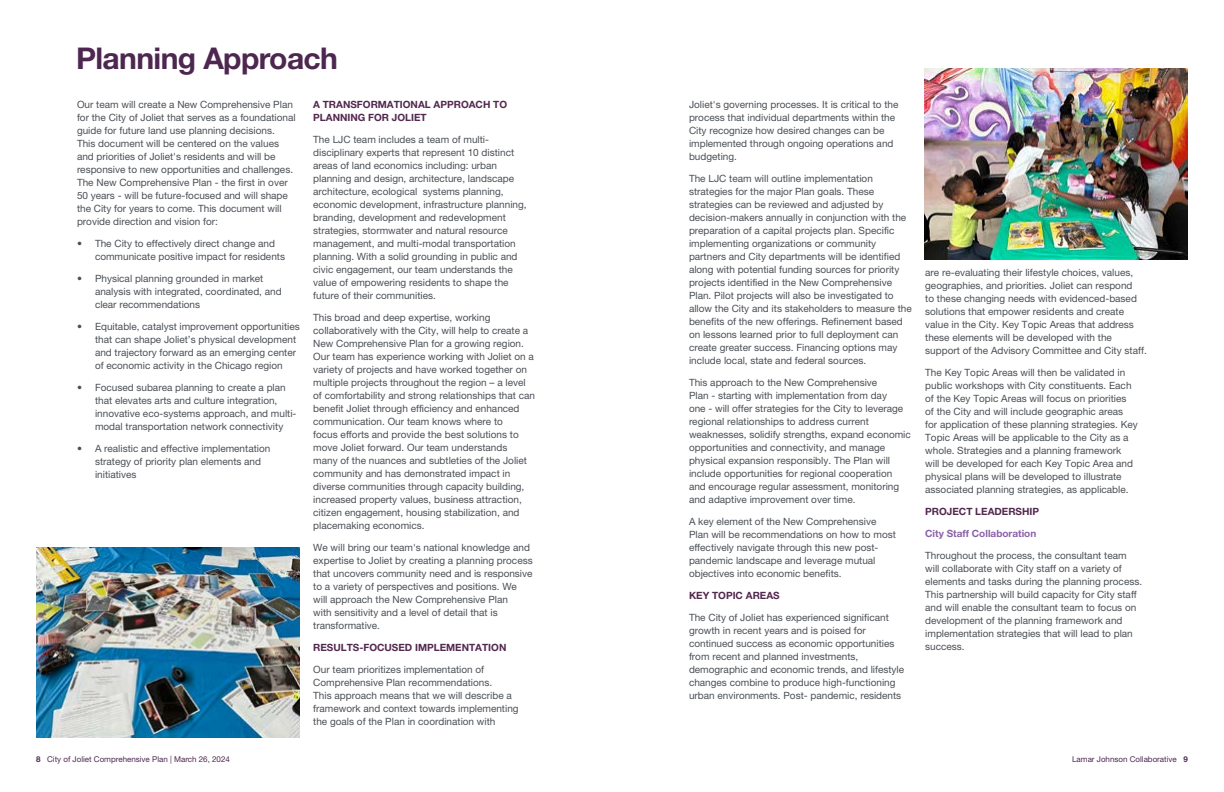
<style>
.page{position:relative;width:1224px;height:792px;background:#fff}
.page>*{position:absolute;margin:0;border:0;box-sizing:border-box;transform-origin:0 0}
.t1{font:700 30px "Helvetica Neue LT Pro";letter-spacing:-.02em;color:#4e2751}
.t2{font:10px/13px "Helvetica Neue LT Pro";color:#4a4f55}
.t3{font:700 10px/13px "Helvetica Neue LT Pro";color:#53284f}
.t4{font:700 10px "Helvetica Neue LT Pro";color:#8b62a9}
.t5{font:8px "Helvetica Neue LT Pro";color:#4e2751}
.s1{font-weight:700}
</style>
<div class="page">
<img style="left:36px;top:547px;width:264px;height:191px">
<img style="left:924px;top:69px;width:264px;height:190px">
<h1 class="t1" style="left:76px;top:39px;width:264px">Planning Approach</h1>
<p class="t2" style="left:77px;top:98px;width:220px">Our team will create a New Comprehensive Plan for the City of Joliet that serves as a foundational guide for future land use planning decisions.<br>This document will be centered on the values and priorities of Joliet's residents and will be responsive to new opportunities and challenges.<br>The New Comprehensive Plan - the first in over 50 years - will be future-focused and will shape the City for years to come. This document will provide direction and vision for:</p>
<p class="t2" style="left:95px;top:237px;width:192px;text-indent:-18px">• The City to effectively direct change and communicate positive impact for residents</p>
<p class="t2" style="left:95px;top:272px;width:188px;text-indent:-18px">• Physical planning grounded in market analysis with integrated, coordinated, and clear recommendations</p>
<p class="t2" style="left:95px;top:320px;width:206px;text-indent:-18px">• Equitable, catalyst improvement opportunities that can shape Joliet’s physical development and trajectory forward as an emerging center of economic activity in the Chicago region</p>
<p class="t2" style="left:95px;top:381px;width:203px;text-indent:-18px">• Focused subarea planning to create a plan that elevates arts and culture integration, innovative eco-systems approach, and multi&shy;modal transportation network connectivity</p>
<p class="t2" style="left:95px;top:442px;width:177px;text-indent:-18px">• A realistic and effective implementation strategy of priority plan elements and initiatives</p>
<p class="t3" style="left:313px;top:98px;width:195px">A TRANSFORMATIONAL APPROACH TO<br>PLANNING FOR JOLIET</p>
<p class="t2" style="left:313px;top:133px;width:215px">The LJC team includes a team of multi&shy;disciplinary experts that represent 10 distinct areas of land economics including: urban planning and design, architecture, landscape architecture, ecological systems planning, economic development, infrastructure planning, branding, development and redevelopment strategies, stormwater and natural resource management, and multi-modal transportation planning. With a solid grounding in public and civic engagement, our team understands the value of empowering residents to shape the future of their communities.</p>
<p class="t2" style="left:313px;top:311px;width:223px">This broad and deep expertise, working collaboratively with the City, will help to create a New Comprehensive Plan for a growing region.<br>Our team has experience working with Joliet on a variety of projects and have worked together on multiple projects throughout the region – a level of comfortability and strong relationships that can benefit Joliet through efficiency and enhanced communication. Our team knows where to<br>focus efforts and provide the best solutions to move Joliet forward. Our team understands<br>many of the nuances and subtleties of the Joliet community and has demonstrated impact in diverse communities through capacity building, increased property values, business attraction, citizen engagement, housing stabilization, and placemaking economics.</p>
<p class="t2" style="left:313px;top:541px;width:221px">We will bring our team's national knowledge and expertise to Joliet by creating a planning process that uncovers community need and is responsive to a variety of perspectives and positions. We will approach the New Comprehensive Plan<br>with sensitivity and a level of detail that is transformative.</p>
<p class="t3" style="left:313px;top:641px;width:195px">RESULTS-FOCUSED IMPLEMENTATION</p>
<p class="t2" style="left:313px;top:663px;width:207px">Our team prioritizes implementation of Comprehensive Plan recommendations.<br>This approach means that we will describe a framework and context towards implementing the goals of the Plan in coordination with</p>
<p class="t2" style="left:689px;top:98px;width:211px">Joliet's governing processes. It is critical to the process that individual departments within the City recognize how desired changes can be implemented through ongoing operations and budgeting.</p>
<p class="t2" style="left:689px;top:172px;width:224px">The LJC team will outline implementation strategies for the major Plan goals. These strategies can be reviewed and adjusted by decision-makers annually in conjunction with the preparation of a capital projects plan. Specific implementing organizations or community partners and City departments will be identified along with potential funding sources for priority projects identified in the New Comprehensive Plan. Pilot projects will also be investigated to allow the City and its stakeholders to measure the benefits of the new offerings. Refinement based on lessons learned prior to full deployment can create greater success. Financing options may include local, state and federal sources.</p>
<p class="t2" style="left:689px;top:376px;width:223px">This approach to the New Comprehensive<br>Plan - starting with implementation from day<br>one - will offer strategies for the City to leverage regional relationships to address current weaknesses, solidify strengths, expand economic opportunities and connectivity, and manage physical expansion responsibly. The Plan will include opportunities for regional cooperation and encourage regular assessment, monitoring and adaptive improvement over time.</p>
<p class="t2" style="left:689px;top:515px;width:208px">A key element of the New Comprehensive Plan will be recommendations on how to most effectively navigate through this new post&shy;pandemic landscape and leverage mutual objectives into economic benefits.</p>
<p class="t3" style="left:689px;top:589px;width:92px">KEY TOPIC AREAS</p>
<p class="t2" style="left:689px;top:611px;width:217px">The City of Joliet has experienced significant growth in recent years and is poised for continued success as economic opportunities from recent and planned investments, demographic and economic trends, and lifestyle changes combine to produce high-functioning urban environments. Post- pandemic, residents</p>
<p class="t2" style="left:925px;top:265px;width:223px">are re-evaluating their lifestyle choices, values, geographies, and priorities. Joliet can respond<br>to these changing needs with evidenced-based solutions that empower residents and create value in the City. Key Topic Areas that address these elements will be developed with the support of the Advisory Committee and City staff.</p>
<p class="t2" style="left:925px;top:365px;width:214px">The Key Topic Areas will then be validated in public workshops with City constituents. Each of the Key Topic Areas will focus on priorities<br>of the City and will include geographic areas<br>for application of these planning strategies. Key Topic Areas will be applicable to the City as a whole. Strategies and a planning framework will be developed for each Key Topic Area and physical plans will be developed to illustrate associated planning strategies, as applicable.</p>
<p class="t3" style="left:925px;top:504px;width:115px">PROJECT LEADERSHIP</p>
<p class="t4" style="left:925px;top:527px;width:113px">City Staff Collaboration</p>
<p class="t2" style="left:925px;top:548px;width:218px">Throughout the process, the consultant team will collaborate with City staff on a variety of elements and tasks during the planning process.<br>This partnership will build capacity for City staff and will enable the consultant team to focus on development of the planning framework and implementation strategies that will lead to plan success.</p>
<p class="t5" style="left:36px;top:754px;width:195px"><span class="s1">8</span> City of Joliet Comprehensive Plan | March 26, 2024</p>
<p class="t5" style="left:1072px;top:754px;width:117px">Lamar Johnson Collaborative <span class="s1">9</span></p>
</div>
